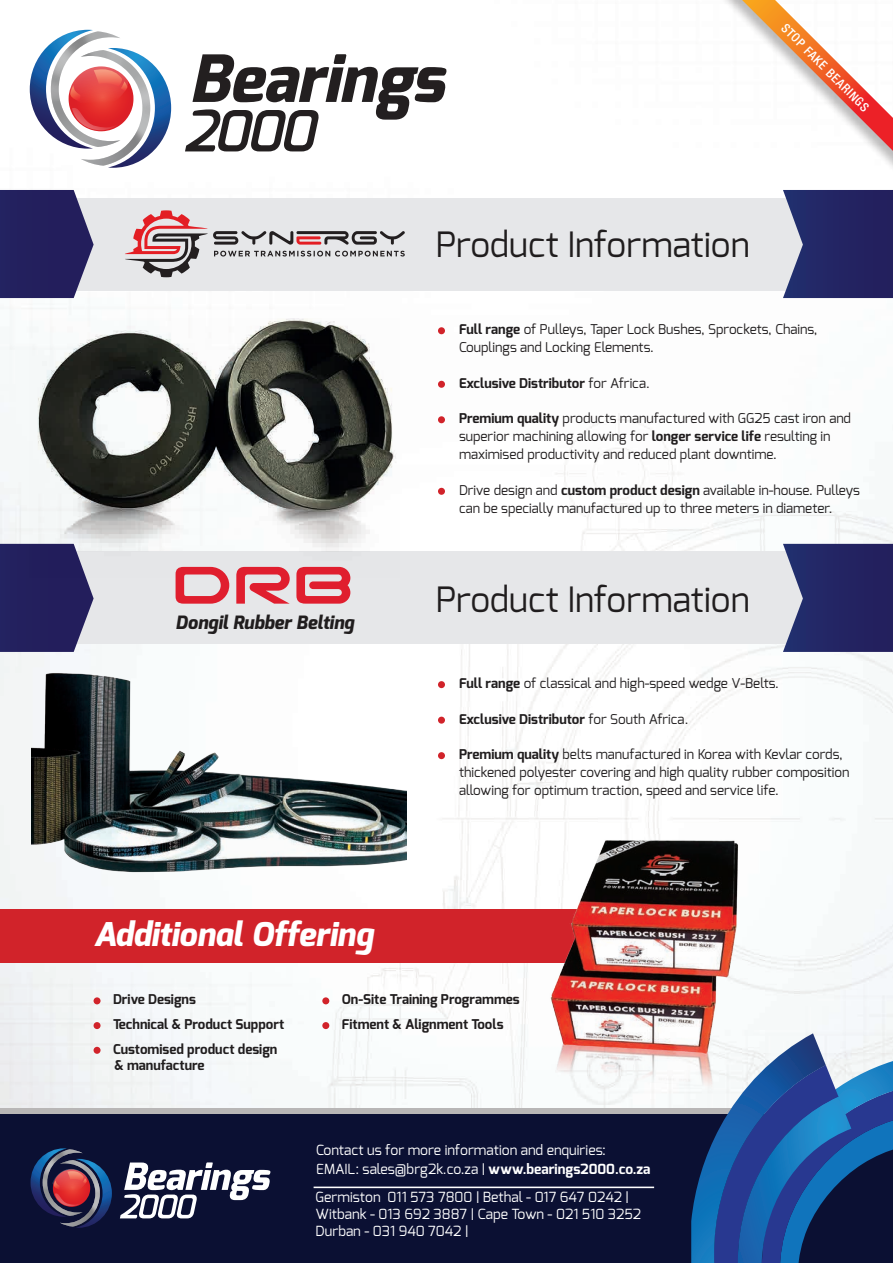
<style>
.page{position:relative;width:893px;height:1263px;background:#fff}
.page>*{position:absolute;margin:0;border:0;box-sizing:border-box;transform-origin:0 0}
.t1{font:34.95px "Exo";color:#201d1e}
.t2{font:italic 800 32.7px "Exo";color:#fff}
.t3{font:italic 800 18.3px "Exo";color:#201d1e}
.t4{font:13.95px/17.1px "Exo";color:#fff}
.t5{font:13.5px/18px "Exo";color:#201d1e}
.t6{font:700 13.5px/24.8px "Exo";color:#201d1e}
.t7{font:500 condensed 12.6px "Helvetica Neue";color:#fff}
.s1{font-weight:700}
.s2{font-weight:400}
</style>
<div class="page">
<img style="left:0;top:29px;width:893px;height:1079px">
<div style="left:0;top:1112px;width:893px;height:151px;background:#0b1033"></div>
<div style="left:0;top:1108px;width:893px;height:5px;background:#b8b6b6"></div>
<hr style="left:314px;top:1186px;width:340px;height:2px;background:#fff">
<svg style="left:31px;top:1148px;width:81px;height:80px"></svg>
<svg style="left:120px;top:1162px;width:151px;height:56px"></svg>
<svg style="left:691px;top:1033px;width:202px;height:230px"></svg>
<div style="left:718px;top:0;width:175px;height:179px;background:#fff"></div>
<svg style="left:742px;top:0;width:151px;height:151px"></svg>
<svg style="left:30px;top:30px;width:141px;height:138px"></svg>
<svg style="left:185px;top:54px;width:263px;height:97px"></svg>
<div style="left:0;top:198px;width:866px;height:92px;background:#e6e7e9"></div>
<div style="left:0;top:551px;width:866px;height:93px;background:#e6e7e9"></div>
<svg style="left:0;top:190px;width:94px;height:108px;background:#38346c"></svg>
<div style="left:0;top:544px;width:94px;height:108px;background:#23205d"></div>
<svg style="left:783px;top:190px;width:110px;height:108px;background:#353770"></svg>
<svg style="left:783px;top:544px;width:110px;height:108px;background:#353770"></svg>
<div style="left:438px;top:327px;width:7px;height:7px;background:#d1232a;border-radius:50%"></div>
<div style="left:438px;top:381px;width:7px;height:7px;background:#d1232a;border-radius:50%"></div>
<div style="left:438px;top:416px;width:7px;height:7px;background:#d1232a;border-radius:50%"></div>
<div style="left:438px;top:488px;width:7px;height:7px;background:#d1232a;border-radius:50%"></div>
<div style="left:438px;top:681px;width:7px;height:7px;background:#d1232a;border-radius:50%"></div>
<div style="left:438px;top:717px;width:7px;height:7px;background:#d1232a;border-radius:50%"></div>
<div style="left:438px;top:752px;width:7px;height:7px;background:#d1232a;border-radius:50%"></div>
<div style="left:94px;top:997px;width:7px;height:7px;background:#d1232a;border-radius:50%"></div>
<div style="left:94px;top:1022px;width:7px;height:7px;background:#d1232a;border-radius:50%"></div>
<div style="left:94px;top:1047px;width:7px;height:7px;background:#d1232a;border-radius:50%"></div>
<svg style="left:125px;top:210px;width:280px;height:67px"></svg>
<img style="left:30px;top:319px;width:369px;height:259px">
<img style="left:31px;top:622px;width:376px;height:280px">
<svg style="left:176px;top:567px;width:53px;height:37px"></svg>
<svg style="left:236px;top:567px;width:54px;height:37px"></svg>
<svg style="left:296px;top:567px;width:54px;height:37px"></svg>
<div style="left:0;top:909px;width:665px;height:53px;background:#d1232a"></div>
<div style="left:322px;top:997px;width:7px;height:7px;background:#d1232a;border-radius:50%"></div>
<div style="left:322px;top:1022px;width:7px;height:7px;background:#d1232a;border-radius:50%"></div>
<img style="left:459px;top:819px;width:380px;height:285px">
<p class="t7" style="left:789px;top:20px;width:119px;rotate:45deg">STOP FAKE BEARINGS</p>
<h1 class="t1" style="left:436px;top:222px;width:315px">Product Information</h1>
<p class="t5" style="left:459px;top:320px;width:360px"><span class="s1">Full range</span> of Pulleys, Taper Lock Bushes, Sprockets, Chains,<br>Couplings and Locking Elements.</p>
<p class="t6" style="left:459px;top:371px;width:192px">Exclusive Distributor <span class="s2">for Africa.</span></p>
<p class="t5" style="left:459px;top:409px;width:394px"><span class="s1">Premium quality</span> products manufactured with GG25 cast iron and superior machining allowing for <span class="s1">longer service life</span> resulting in maximised productivity and reduced plant downtime.</p>
<p class="t5" style="left:459px;top:481px;width:402px">Drive design and <span class="s1">custom product design</span> available in-house. Pulleys can be specially manufactured up to three meters in diameter.</p>
<h3 class="t3" style="left:176px;top:611px;width:180px">Dongil Rubber Belting</h3>
<h1 class="t1" style="left:436px;top:577px;width:315px">Product Information</h1>
<p class="t5" style="left:459px;top:674px;width:321px"><span class="s1">Full range</span> of classical and high-speed wedge V-Belts.</p>
<p class="t6" style="left:459px;top:706px;width:231px">Exclusive Distributor <span class="s2">for South Africa.</span></p>
<p class="t5" style="left:459px;top:745px;width:392px"><span class="s1">Premium quality</span> belts manufactured in Korea with Kevlar cords, thickened polyester covering and high quality rubber composition allowing for optimum traction, speed and service life.</p>
<h2 class="t2" style="left:94px;top:913px;width:281px">Additional Offering</h2>
<p class="t6" style="left:342px;top:987px;width:179px">On-Site Training Programmes<br>Fitment &amp; Alignment Tools</p>
<p class="t6" style="left:113px;top:987px;width:173px">Drive Designs<br>Technical &amp; Product Support<br>Customised product design</p>
<p class="t6" style="left:115px;top:1053px;width:92px">&amp; manufacture</p>
<p class="t4" style="left:316px;top:1141px;width:336px;line-height:18.6px">Contact us for more information and enquiries:<br>EMAIL: sales@brg2k.co.za | <span class="s1">www.bearings2000.co.za</span></p>
<p class="t4" style="left:316px;top:1188px;width:327px">Germiston 011 573 7800 | Bethal - 017 647 0242 |<br>Witbank - 013 692 3887 | Cape Town - 021 510 3252<br>Durban - 031 940 7042 |</p>
</div>
